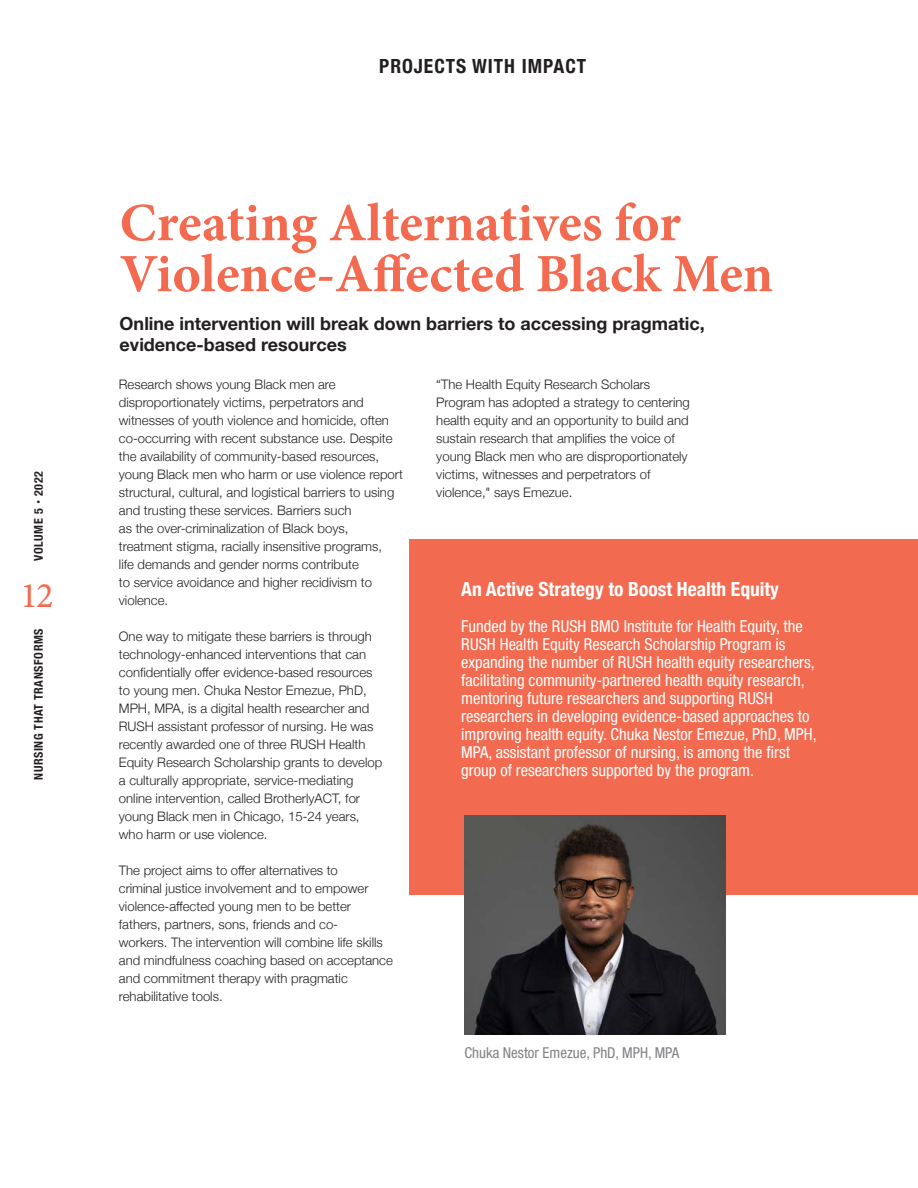
<style>
.page{position:relative;width:918px;height:1188px;background:#fff}
.page>*{position:absolute;margin:0;border:0;box-sizing:border-box;transform-origin:0 0}
.Student_Headline{font:700 54px/51px "Minion Pro";letter-spacing:-.005em;color:#f26b50}
.t1{font:36px "Minion Pro Capt";color:#f26b50}
.Body_Copy_8_75{font:700 condensed 19.5px "Helvetica Neue";color:#fff}
.t2{font:700 condensed 19.5px "Helvetica Neue";letter-spacing:.05em;color:#231f20}
.Body_Copy_8_75-2{font:700 18px/21px "Helvetica Neue";color:#231f20}
.Body_Copy_8_75-3{font:italic condensed 16.5px/18px "Helvetica Neue 57";color:#fff}
.Photo_Credit_-_Secon{font:italic condensed 15px "Helvetica Neue 57";color:#808285}
.Body_Copy_8_75-4{font:300 13.2px/18px "Helvetica Neue";color:#231f20}
.t3{font:700 condensed 12px "Helvetica Neue";letter-spacing:.05em;color:#231f20}
.s1{font-weight:400;font-stretch:normal}
</style>
<div class="page">
<div style="left:409px;top:539px;width:509px;height:355px;background:#f26b50"></div>
<img style="left:464px;top:816px;width:261px;height:219px">
<p class="t3" style="left:29px;top:561px;width:91px;rotate:-90deg">VOLUME 5 <span class="s1">•</span> 2022</p>
<p class="t1" style="left:20px;top:571px;width:35px">12</p>
<p class="t3" style="left:29px;top:780px;width:153px;rotate:-90deg">NURSING THAT TRANSFORMS</p>
<p class="t2" style="left:379px;top:50px;width:208px">PROJECTS WITH IMPACT</p>
<p class="Student_Headline" style="left:120px;top:197px;width:655px">Creating Alternatives for<br>Violence-Affected Black Men</p>
<p class="Body_Copy_8_75-2" style="left:120px;top:314px;width:587px">Online intervention will break down barriers to accessing pragmatic, evidence-based resources</p>
<p class="Body_Copy_8_75-4" style="left:119px;top:374px;width:285px">Research shows young Black men are disproportionately victims, perpetrators and witnesses of youth violence and homicide, often co-occurring with recent substance use. Despite the availability of community-based resources, young Black men who harm or use violence report structural, cultural, and logistical barriers to using and trusting these services. Barriers such<br>as the over-criminalization of Black boys, treatment stigma, racially insensitive programs,<br>life demands and gender norms contribute<br>to service avoidance and higher recidivism to violence.</p>
<p class="Body_Copy_8_75-4" style="left:119px;top:626px;width:265px">One way to mitigate these barriers is through technology-enhanced interventions that can confidentially offer evidence-based resources to young men. Chuka Nestor Emezue, PhD, MPH, MPA, is a digital health researcher and RUSH assistant professor of nursing. He was recently awarded one of three RUSH Health Equity Research Scholarship grants to develop a culturally appropriate, service-mediating online intervention, called BrotherlyACT, for young Black men in Chicago, 15-24 years, who harm or use violence.</p>
<p class="Body_Copy_8_75-4" style="left:119px;top:860px;width:275px">The project aims to offer alternatives to<br>criminal justice involvement and to empower violence-affected young men to be better fathers, partners, sons, friends and co-<br>workers. The intervention will combine life skills and mindfulness coaching based on acceptance and commitment therapy with pragmatic rehabilitative tools.</p>
<p class="Body_Copy_8_75-4" style="left:436px;top:374px;width:255px">“The Health Equity Research Scholars Program has adopted a strategy to centering health equity and an opportunity to build and sustain research that amplifies the voice of young Black men who are disproportionately victims, witnesses and perpetrators of violence," says Emezue.</p>
<p class="Body_Copy_8_75" style="left:461px;top:573px;width:319px">An Active Strategy to Boost Health Equity</p>
<p class="Body_Copy_8_75-3" style="left:461px;top:617px;width:357px">Funded by the RUSH BMO Institute for Health Equity, the RUSH Health Equity Research Scholarship Program is expanding the number of RUSH health equity researchers, facilitating community-partnered health equity research, mentoring future researchers and supporting RUSH researchers in developing evidence-based approaches to improving health equity. Chuka Nestor Emezue, PhD, MPH, MPA, assistant professor of nursing, is among the first group of researchers supported by the program.</p>
<p class="Photo_Credit_-_Secon" style="left:464px;top:1044px;width:217px">Chuka Nestor Emezue, PhD, MPH, MPA</p>
</div>
